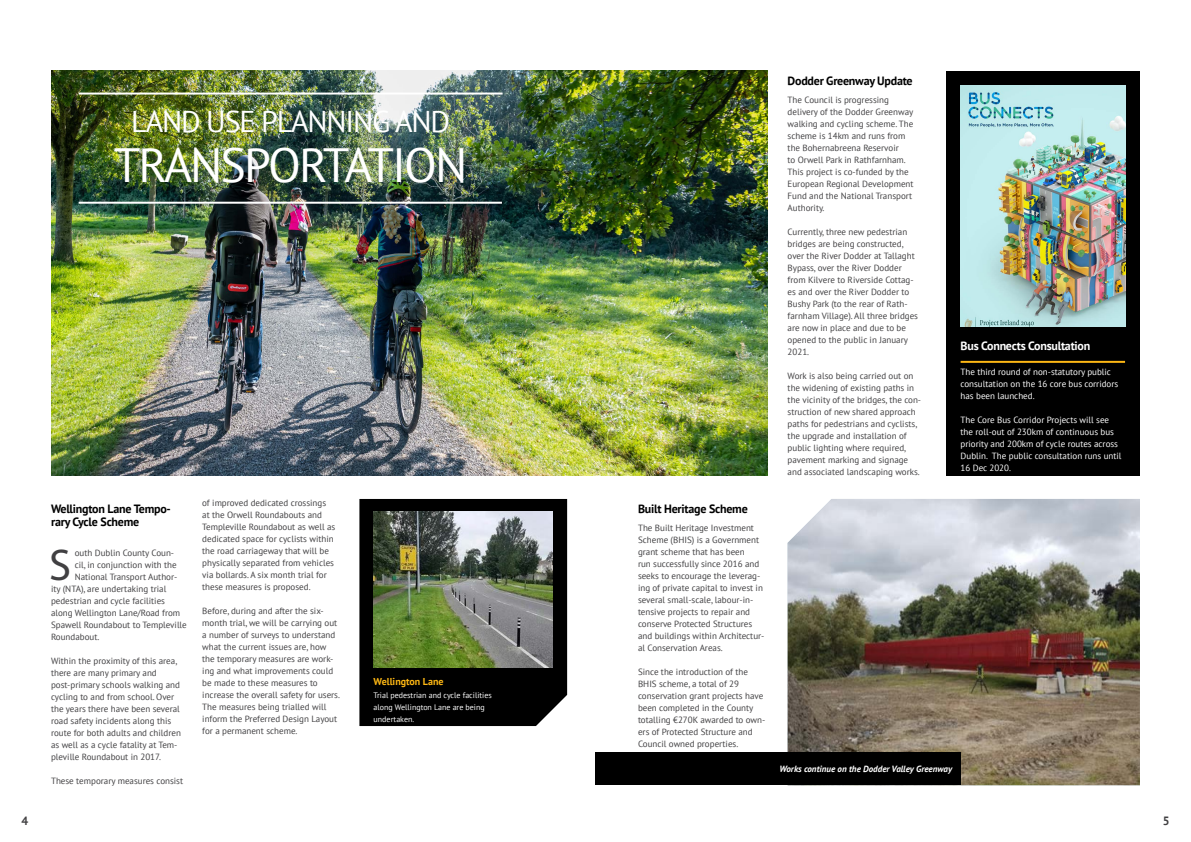
<style>
.page{position:relative;width:1191px;height:842px;background:#fff}
.page>*{position:absolute;margin:0;border:0;box-sizing:border-box;transform-origin:0 0}
.t1{font:48px "PT Sans";letter-spacing:-.04em;color:#fff}
.t2{font:44.6px "Myriad Pro";color:#414042}
.t3{font:30px "PT Sans";letter-spacing:-.04em;color:#fff}
.t4{font:700 12px/13px "PT Sans";letter-spacing:-.02em;color:#000}
.t5{font:700 12px "PT Sans";letter-spacing:-.02em;color:#fff}
.t6{font:700 12px "PT Sans";color:#414042}
.t7{font:700 10px "PT Sans";color:#fdb714}
.t8{font:9px/12px "PT Sans";color:#414042}
.t9{font:9px/12px "PT Sans";color:#fff}
.t10{font:italic 700 9px "PT Sans";color:#fff}
.t11{font:8px/12px "PT Sans";color:#fff}
</style>
<div class="page">
<svg style="left:359px;top:499px;width:208px;height:227px;background:#0b0c0b"></svg>
<img style="left:51px;top:71px;width:716px;height:405px">
<img style="left:373px;top:511px;width:180px;height:156px">
<hr style="left:79px;top:93px;width:423px;height:2px;background:#fff">
<hr style="left:79px;top:202px;width:423px;height:2px;background:#fff">
<div style="left:946px;top:71px;width:194px;height:405px;background:#000"></div>
<img style="left:787px;top:499px;width:353px;height:286px">
<img style="left:960px;top:85px;width:165px;height:242px">
<div style="left:595px;top:753px;width:365px;height:32px;background:#000"></div>
<hr style="left:960px;top:361px;width:165px;height:2px;background:#fdb714">
<h3 class="t3" style="left:131px;top:103px;width:320px">LAND USE PLANNING AND</h3>
<h1 class="t1" style="left:114px;top:134px;width:355px">TRANSPORTATION</h1>
<h3 class="t4" style="left:51px;top:502px;width:121px">Wellington Lane Tempo&shy;rary Cycle Scheme</h3>
<h2 class="t2" style="left:49px;top:537px;width:23px">S</h2>
<p class="t8" style="left:75px;top:546px;width:101px">outh Dublin County Coun-</p>
<p class="t8" style="left:75px;top:558px;width:103px">cil, in conjunction with the</p>
<p class="t8" style="left:75px;top:570px;width:104px">National Transport Author-</p>
<p class="t8" style="left:51px;top:582px;width:117px">ity (NTA), are undertaking trial</p>
<p class="t8" style="left:51px;top:594px;width:115px">pedestrian and cycle facilities</p>
<p class="t8" style="left:51px;top:606px;width:131px">along Wellington Lane/Road from</p>
<p class="t8" style="left:51px;top:618px;width:137px">Spawell Roundabout to Templeville</p>
<p class="t8" style="left:51px;top:630px;width:50px">Roundabout.</p>
<p class="t8" style="left:51px;top:654px;width:131px">Within the proximity of this area, there are many primary and post-primary schools walking and cycling to and from school. Over the years there have been several road safety incidents along this route for both adults and children as well as a cycle fatality at Tem&shy;pleville Roundabout in 2017.</p>
<p class="t8" style="left:51px;top:774px;width:134px">These temporary measures consist</p>
<p class="t8" style="left:202px;top:496px;width:135px">of improved dedicated crossings at the Orwell Roundabouts and Templeville Roundabout as well as dedicated space for cyclists within the road carriageway that will be physically separated from vehicles via bollards. A six month trial for these measures is proposed.</p>
<p class="t8" style="left:202px;top:604px;width:139px">Before, during and after the six&shy;month trial, we will be carrying out a number of surveys to understand what the current issues are, how the temporary measures are work&shy;ing and what improvements could be made to these measures to increase the overall safety for users.<br>The measures being trialled will inform the Preferred Design Layout for a permanent scheme.</p>
<p class="t7" style="left:373px;top:675px;width:71px">Wellington Lane</p>
<p class="t11" style="left:373px;top:689px;width:120px">Trial pedestrian and cycle facilities along Wellington Lane are being undertaken.</p>
<h3 class="t4" style="left:638px;top:502px;width:111px">Built Heritage Scheme</h3>
<p class="t8" style="left:638px;top:522px;width:128px">The Built Heritage Investment<br>Scheme (BHIS) is a Government grant scheme that has been<br>run successfully since 2016 and seeks to encourage the leverag&shy;ing of private capital to invest in several small-scale, labour-in&shy;tensive projects to repair and conserve Protected Structures and buildings within Architectur&shy;al Conservation Areas.</p>
<p class="t8" style="left:638px;top:666px;width:129px">Since the introduction of the<br>BHIS scheme, a total of 29 conservation grant projects have been completed in the County totalling €270K awarded to own&shy;ers of Protected Structure and<br>Council owned properties.</p>
<h3 class="t4" style="left:787px;top:74px;width:127px">Dodder Greenway Update</h3>
<p class="t8" style="left:787px;top:94px;width:127px">The Council is progressing delivery of the Dodder Greenway walking and cycling scheme. The scheme is 14km and runs from the Bohernabreena Reservoir<br>to Orwell Park in Rathfarnham.<br>This project is co-funded by the<br>European Regional Development<br>Fund and the National Transport<br>Authority.</p>
<p class="t8" style="left:787px;top:226px;width:132px">Currently, three new pedestrian bridges are being constructed, over the River Dodder at Tallaght<br>Bypass, over the River Dodder from Kilvere to Riverside Cottag&shy;es and over the River Dodder to<br>Bushy Park (to the rear of Rath&shy;farnham Village). All three bridges are now in place and due to be opened to the public in January<br>2021.</p>
<p class="t8" style="left:787px;top:370px;width:135px">Work is also being carried out on the widening of existing paths in the vicinity of the bridges, the con&shy;struction of new shared approach paths for pedestrians and cyclists, the upgrade and installation of public lighting where required, pavement marking and signage and associated landscaping works.</p>
<h3 class="t5" style="left:960px;top:338px;width:131px">Bus Connects Consultation</h3>
<p class="t9" style="left:960px;top:365px;width:159px">The third round of non-statutory public consultation on the 16 core bus corridors has been launched.</p>
<p class="t9" style="left:960px;top:413px;width:162px">The Core Bus Corridor Projects will see the roll-out of 230km of continuous bus priority and 200km of cycle routes across Dublin. The public consultation runs until 16 Dec 2020.</p>
<p class="t10" style="left:779px;top:763px;width:174px">Works continue on the Dodder Valley Greenway</p>
<h3 class="t6" style="left:22px;top:813px;width:8px">4</h3>
<h3 class="t6" style="left:1162px;top:812px;width:8px">5</h3>
</div>
